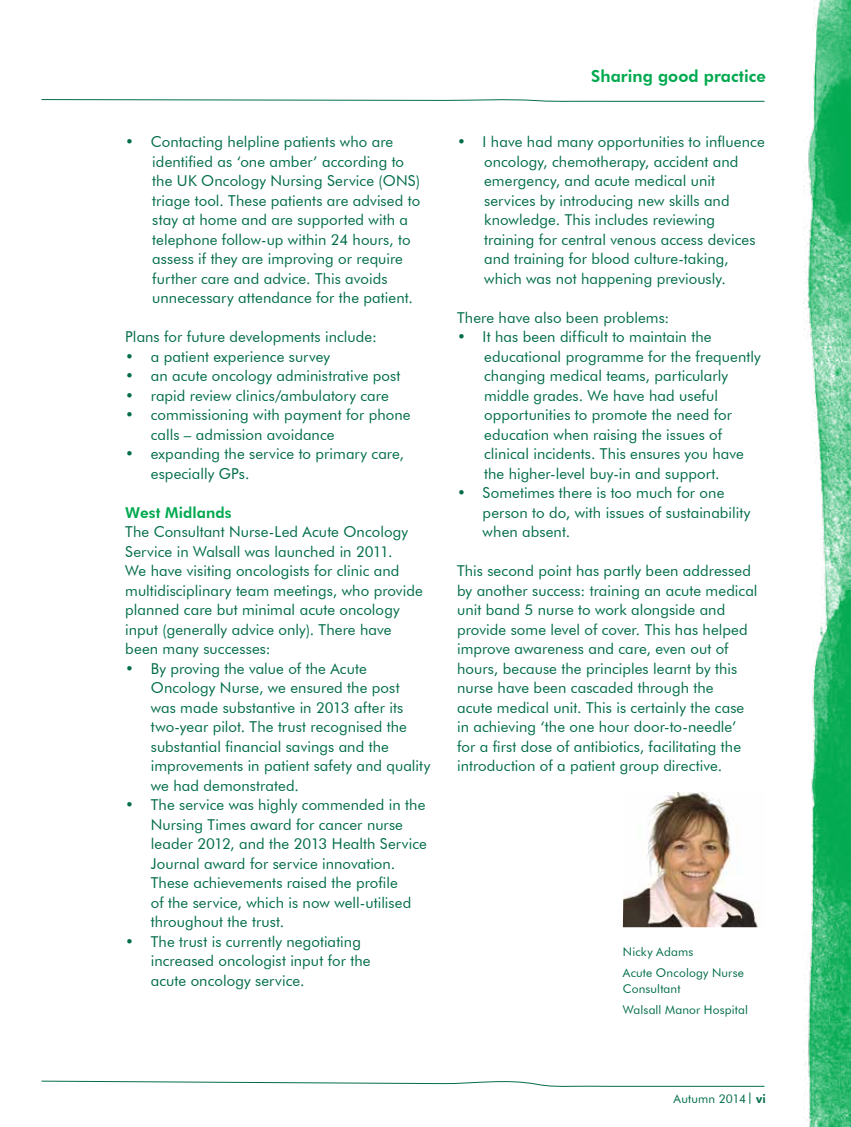
<style>
.page{position:relative;width:851px;height:1127px;background:#fff}
.page>*{position:absolute;margin:0;border:0;box-sizing:border-box;transform-origin:0 0}
.t1{font:800 16.5px "Futura BT";letter-spacing:.005em;color:#00a94f}
.t2{font:15px/19.5px "Futura BT";letter-spacing:.005em;color:#006c4a}
.t3{font:800 15px "Futura BT";letter-spacing:.01em;color:#00a94f}
.t4{font:12px/20.7px "Futura BT";letter-spacing:.015em;color:#006c4a}
.s1{font-weight:800}
</style>
<div class="page">
<svg style="left:41px;top:99px;width:724px;height:3px"></svg>
<img style="left:803px;top:0;width:47px;height:1127px">
<svg style="left:41px;top:1080px;width:724px;height:24px"></svg>
<img style="left:622px;top:792px;width:137px;height:135px">
<p class="t2" style="left:152px;top:132px;width:269px;text-indent:-27px">• Contacting helpline patients who are identified as ‘one amber’ according to the UK Oncology Nursing Service (ONS) triage tool. These patients are advised to stay at home and are supported with a telephone follow-up within 24 hours, to assess if they are improving or require further care and advice. This avoids unnecessary attendance for the patient.</p>
<p class="t2" style="left:125px;top:327px;width:253px">Plans for future developments include:</p>
<p class="t2" style="left:125px;top:346px;width:206px">• a patient experience survey</p>
<p class="t2" style="left:125px;top:366px;width:277px">• an acute oncology administrative post</p>
<p class="t2" style="left:125px;top:385px;width:265px">• rapid review clinics/ambulatory care</p>
<p class="t2" style="left:151px;top:405px;width:261px;text-indent:-26px">• commissioning with payment for phone calls – admission avoidance</p>
<p class="t2" style="left:151px;top:444px;width:255px;text-indent:-26px">• expanding the service to primary care, especially GPs.</p>
<p class="t3" style="left:125px;top:503px;width:108px">West Midlands</p>
<p class="t2" style="left:125px;top:522px;width:299px">The Consultant Nurse-Led Acute Oncology Service in Walsall was launched in 2011.<br>We have visiting oncologists for clinic and multidisciplinary team meetings, who provide planned care but minimal acute oncology input (generally advice only). There have been many successes:</p>
<p class="t2" style="left:151px;top:658px;width:281px;text-indent:-26px">• By proving the value of the Acute Oncology Nurse, we ensured the post<br>was made substantive in 2013 after its two-year pilot. The trust recognised the substantial financial savings and the improvements in patient safety and quality we had demonstrated.</p>
<p class="t2" style="left:151px;top:795px;width:277px;text-indent:-26px">• The service was highly commended in the Nursing Times award for cancer nurse leader 2012, and the 2013 Health Service Journal award for service innovation.<br>These achievements raised the profile<br>of the service, which is now well-utilised throughout the trust.</p>
<p class="t2" style="left:151px;top:931px;width:221px;text-indent:-26px">• The trust is currently negotiating increased oncologist input for the acute oncology service.</p>
<p class="t1" style="left:591px;top:66px;width:176px">Sharing good practice</p>
<p class="t2" style="left:484px;top:132px;width:282px;text-indent:-27px">• I have had many opportunities to influence oncology, chemotherapy, accident and emergency, and acute medical unit services by introducing new skills and knowledge. This includes reviewing training for central venous access devices and training for blood culture-taking, which was not happening previously.</p>
<p class="t2" style="left:457px;top:307px;width:214px">There have also been problems:</p>
<p class="t2" style="left:484px;top:327px;width:278px;text-indent:-27px">• It has been difficult to maintain the educational programme for the frequently changing medical teams, particularly middle grades. We have had useful opportunities to promote the need for education when raising the issues of clinical incidents. This ensures you have the higher-level buy-in and support.</p>
<p class="t2" style="left:482px;top:483px;width:269px;text-indent:-26px">• Sometimes there is too much for one person to do, with issues of sustainability when absent.</p>
<p class="t2" style="left:457px;top:561px;width:302px">This second point has partly been addressed by another success: training an acute medical unit band 5 nurse to work alongside and provide some level of cover. This has helped improve awareness and care, even out of hours, because the principles learnt by this nurse have been cascaded through the<br>acute medical unit. This is certainly the case in achieving ‘the one hour door-to-needle’ for a first dose of antibiotics, facilitating the introduction of a patient group directive.</p>
<p class="t4" style="left:622px;top:941px;width:123px">Nicky Adams<br>Acute Oncology Nurse</p>
<p class="t4" style="left:622px;top:979px;width:127px">Consultant<br>Walsall Manor Hospital</p>
<p class="t4" style="left:673px;top:1088px;width:94px">Autumn 2014 <span class="s1">vi</span></p>
</div>
